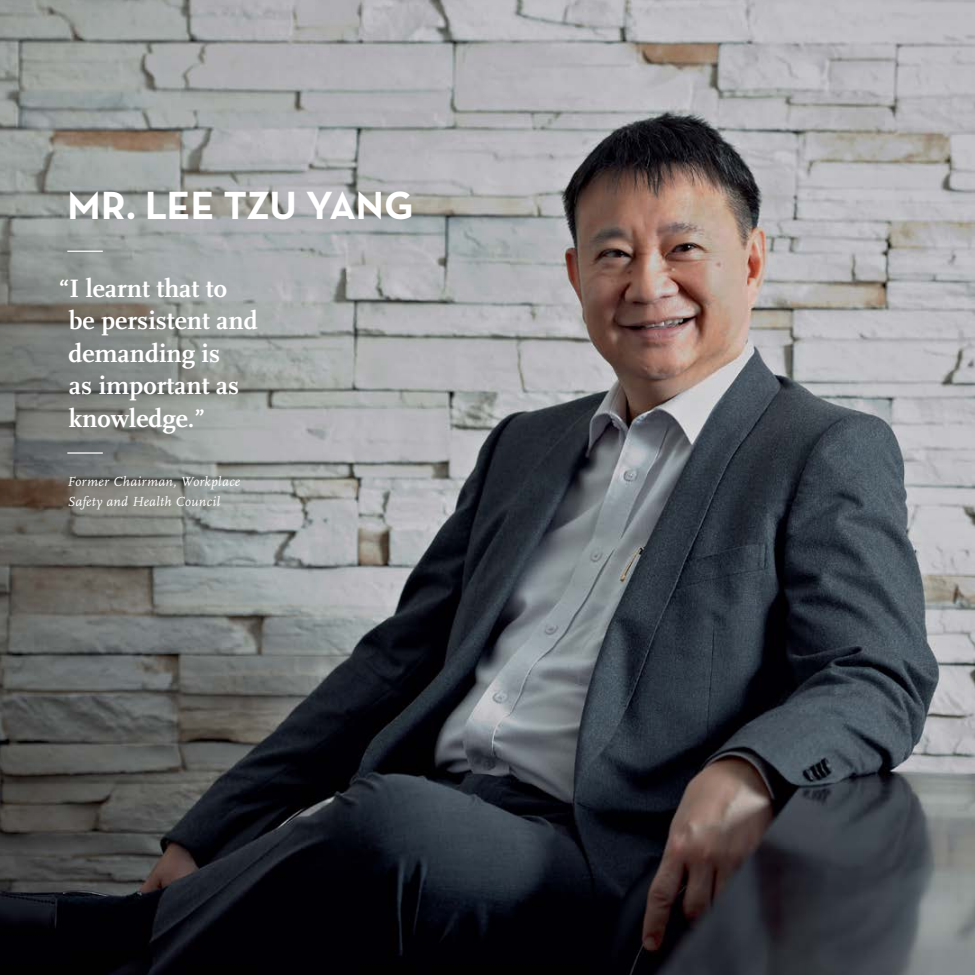
<style>
.page{position:relative;width:975px;height:975px;background:#fff}
.page>*{position:absolute;margin:0;border:0;box-sizing:border-box;transform-origin:0 0}
.Head{font:700 40px "Neutraface Text";letter-spacing:-.01em;color:#fff}
.Quotes_XL{font:700 26.25px/32.5px "Scala";color:#fff}
.Stand_First{font:italic 13.75px/20px "Scala";letter-spacing:.025em;color:#fff}
</style>
<div class="page">
<img style="left:0;top:0;width:974px;height:974px">
<hr style="left:67px;top:250px;width:36px;height:2px;background:#fff">
<hr style="left:67px;top:452px;width:36px;height:1px;background:#fff">
<p class="Head" style="left:67px;top:180px;width:348px">MR. LEE TZU YANG</p>
<p class="Quotes_XL" style="left:69px;top:272px;width:191px;text-indent:-10px">“I learnt that to be persistent and demanding is<br>as important as knowledge.”</p>
<p class="Stand_First" style="left:67px;top:472px;width:174px">Former Chairman, Workplace<br>Safety and Health Council</p>
</div>
